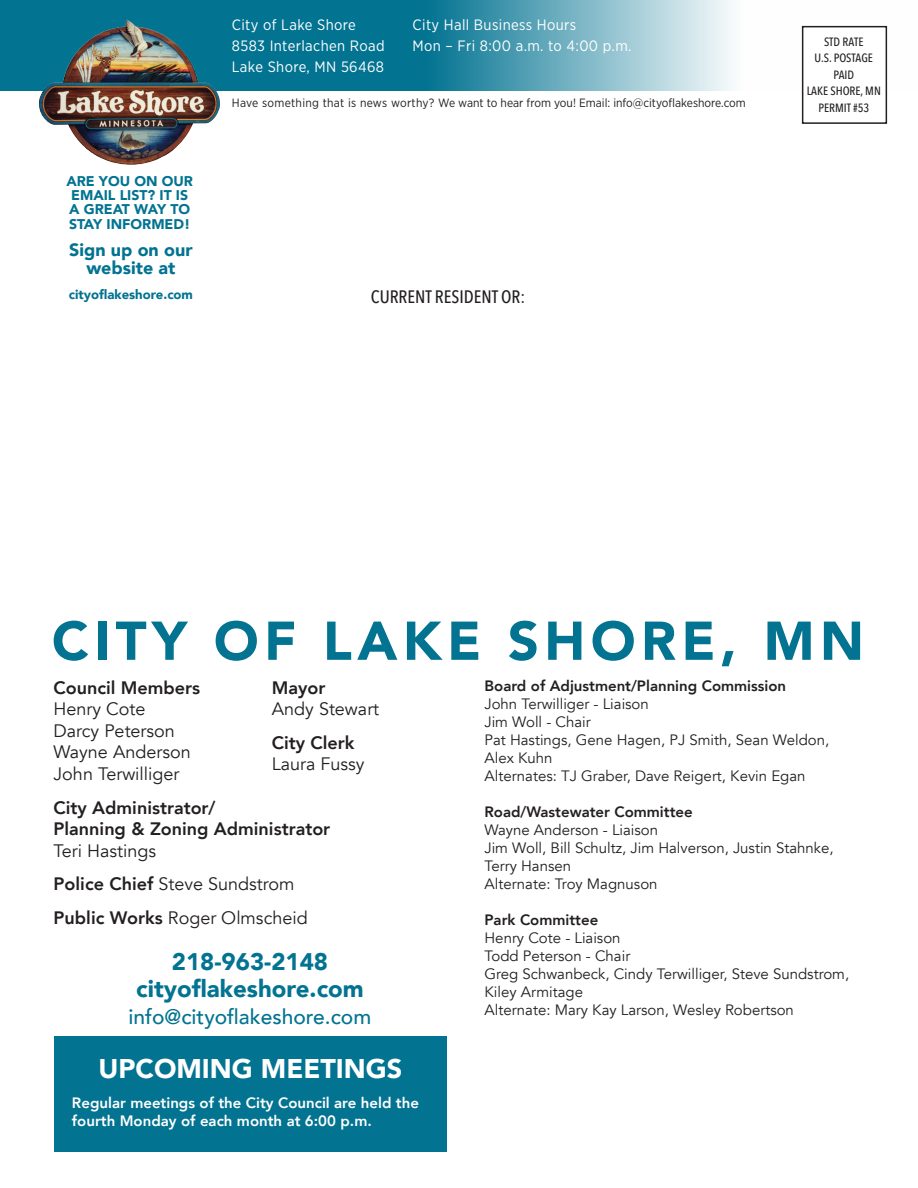
<style>
.page{position:relative;width:918px;height:1188px;background:#fff}
.page>*{position:absolute;margin:0;border:0;box-sizing:border-box;transform-origin:0 0}
.t1{font:900 54px "Avenir";letter-spacing:.1em;color:#027391}
.t2{font:900 27px "Avenir";color:#fff}
.t3{font:900 24px "Avenir";color:#027391}
.t4{font:500 21px "Avenir";color:#027391}
.t5{font:18px "Avenir";color:#231f20}
.t6{font:800 18px/21.6px "Avenir";color:#231f20}
.t7{font:500 18px "Avenir Next Condensed";color:#231f20}
.t8{font:900 17.85px/17.9px "Avenir";color:#027391;text-align:center}
.t9{font:15px/18px "Avenir";color:#231f20}
.t10{font:15px "Gotham Narrow";letter-spacing:.025em;color:#fff}
.t11{font:800 15px/18px "Avenir";color:#fff}
.t12{font:800 15px "Avenir";color:#231f20}
.t13{font:900 14.1px/14.2px "Avenir";color:#027391}
.t14{font:900 13.05px "Avenir";color:#027391}
.t15{font:12px "Gotham Narrow";color:#231f20}
.t16{font:500 12px "Avenir Next Condensed";color:#231f20}
.s1{font-weight:800}
</style>
<div class="page">
<svg style="left:0;top:0;width:888px;height:91px;background:#5ba4b7"></svg>
<div style="left:803px;top:27px;width:83px;height:96px;background:#fff"></div>
<div style="left:802px;top:26px;width:85px;height:98px;border:2px solid #231f20"></div>
<img style="left:39px;top:18px;width:182px;height:147px">
<div style="left:54px;top:1037px;width:392px;height:115px;background:#027391"></div>
<p class="t13" style="left:66px;top:173px;width:128px">ARE YOU ON OUR<br>EMAIL LIST? IT IS<br>A GREAT WAY TO<br>STAY INFORMED!</p>
<p class="t8" style="left:69px;top:240px;width:125px">Sign up on our website at</p>
<p class="t14" style="left:69px;top:283px;width:126px">cityoflakeshore.com</p>
<p class="t10" style="left:232px;top:16px;width:125px">City of Lake Shore</p>
<p class="t10" style="left:232px;top:37px;width:154px">8583 Interlachen Road</p>
<p class="t10" style="left:232px;top:58px;width:154px">Lake Shore, MN 56468</p>
<p class="t10" style="left:413px;top:16px;width:165px">City Hall Business Hours</p>
<p class="t10" style="left:413px;top:37px;width:220px">Mon – Fri 8:00 a.m. to 4:00 p.m.</p>
<p class="t16" style="left:824px;top:34px;width:41px">STD RATE</p>
<p class="t16" style="left:815px;top:51px;width:60px">U.S. POSTAGE</p>
<p class="t16" style="left:833px;top:67px;width:22px">PAID</p>
<p class="t16" style="left:807px;top:84px;width:76px">LAKE SHORE, MN</p>
<p class="t16" style="left:818px;top:100px;width:52px">PERMIT #53</p>
<p class="t15" style="left:232px;top:95px;width:516px">Have something that is news worthy? We want to hear from you! Email: info@cityoflakeshore.com</p>
<p class="t7" style="left:371px;top:286px;width:156px">CURRENT RESIDENT OR:</p>
<p class="t1" style="left:52px;top:595px;width:814px">CITY OF LAKE SHORE, MN</p>
<p class="t6" style="left:54px;top:677px;width:148px">Council Members</p>
<p class="t5" style="left:54px;top:698px;width:93px">Henry Cote</p>
<p class="t5" style="left:54px;top:720px;width:123px">Darcy Peterson</p>
<p class="t5" style="left:54px;top:741px;width:139px">Wayne Anderson</p>
<p class="t5" style="left:54px;top:763px;width:127px">John Terwilliger</p>
<p class="t6" style="left:54px;top:797px;width:278px">City Administrator/<br>Planning &amp; Zoning Administrator</p>
<p class="t5" style="left:54px;top:840px;width:104px">Teri Hastings</p>
<p class="t5" style="left:54px;top:873px;width:242px"><span class="s1">Police Chief</span> Steve Sundstrom</p>
<p class="t5" style="left:54px;top:907px;width:256px"><span class="s1">Public Works</span> Roger Olmscheid</p>
<p class="t12" style="left:484px;top:674px;width:303px">Board of Adjustment/Planning Commission</p>
<p class="t9" style="left:484px;top:695px;width:166px">John Terwilliger - Liaison</p>
<p class="t9" style="left:484px;top:713px;width:108px">Jim Woll - Chair</p>
<p class="t9" style="left:484px;top:731px;width:346px">Pat Hastings, Gene Hagen, PJ Smith, Sean Weldon,<br>Alex Kuhn</p>
<p class="t9" style="left:484px;top:767px;width:323px">Alternates: TJ Graber, Dave Reigert, Kevin Egan</p>
<p class="t12" style="left:484px;top:800px;width:210px">Road/Wastewater Committee</p>
<p class="t9" style="left:484px;top:821px;width:175px">Wayne Anderson - Liaison</p>
<p class="t9" style="left:484px;top:839px;width:351px">Jim Woll, Bill Schultz, Jim Halverson, Justin Stahnke,<br>Terry Hansen</p>
<p class="t9" style="left:484px;top:875px;width:175px">Alternate: Troy Magnuson</p>
<p class="t12" style="left:484px;top:908px;width:115px">Park Committee</p>
<p class="t9" style="left:484px;top:929px;width:138px">Henry Cote - Liaison</p>
<p class="t9" style="left:484px;top:947px;width:147px">Todd Peterson - Chair</p>
<p class="t9" style="left:484px;top:965px;width:366px">Greg Schwanbeck, Cindy Terwilliger, Steve Sundstrom,<br>Kiley Armitage</p>
<p class="t9" style="left:484px;top:1001px;width:311px">Alternate: Mary Kay Larson, Wesley Robertson</p>
<p class="t6" style="left:272px;top:677px;width:55px">Mayor</p>
<p class="t5" style="left:272px;top:698px;width:109px">Andy Stewart</p>
<p class="t6" style="left:272px;top:732px;width:84px">City Clerk</p>
<p class="t5" style="left:272px;top:753px;width:94px">Laura Fussy</p>
<p class="t3" style="left:172px;top:941px;width:158px">218-963-2148</p>
<p class="t3" style="left:136px;top:968px;width:229px">cityoflakeshore.com</p>
<p class="t4" style="left:128px;top:999px;width:244px">info@cityoflakeshore.com</p>
<p class="t2" style="left:98px;top:1046px;width:305px">UPCOMING MEETINGS</p>
<p class="t11" style="left:72px;top:1094px;width:349px">Regular meetings of the City Council are held the fourth Monday of each month at 6:00 p.m.</p>
</div>
